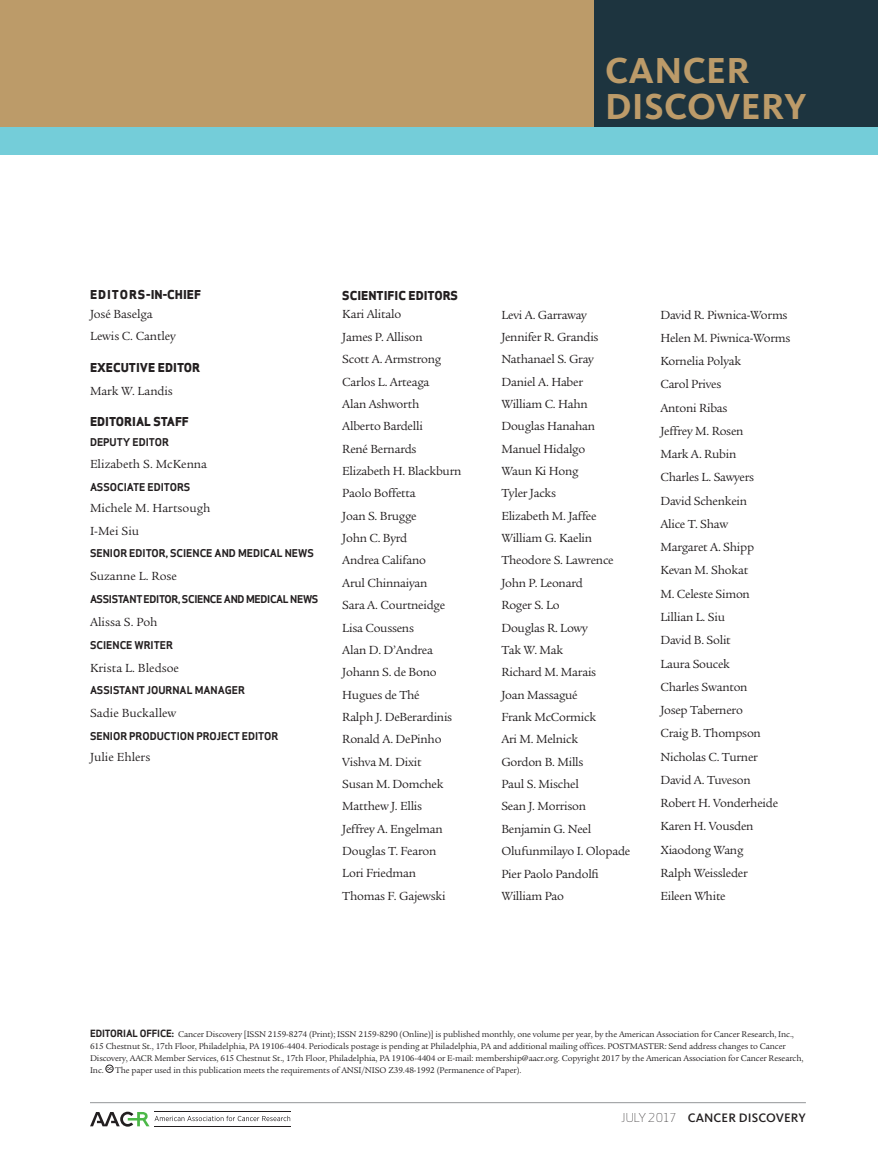
<style>
.page{position:relative;width:878px;height:1175px;background:#fff}
.page>*{position:absolute;margin:0;border:0;box-sizing:border-box;transform-origin:0 0}
.t1{font:700 37.5px/36px "Kievit OT";letter-spacing:.01em;color:#bc9b69}
.t2{font:12.75px/22.4px "Legacy Serif Std";letter-spacing:-.02em;color:#231f20}
.t3{font:12.75px/22.8px "Legacy Serif Std";color:#231f20}
.t4{font:500 12.75px "Kievit OT";letter-spacing:.01em;color:#231f20}
.t5{font:800 12px "Apex Sans";color:#231f20}
.t6{font:800 12px "Apex Sans";letter-spacing:.065em;color:#231f20}
.t7{font:700 10.5px "Apex Sans";color:#231f20}
.t8{font:700 10.5px "Apex Sans";letter-spacing:-.03em;color:#231f20}
.t9{font:9px/12px "Legacy Serif Std";letter-spacing:-.01em;color:#231f20}
.s1{font-family:"Apex Sans";font-weight:700;font-size:9.75px}
.s2{font-family:"Apex Sans";font-weight:300;font-size:12px}
</style>
<div class="page">
<div style="left:0;top:0;width:878px;height:128px;background:#bc9b69"></div>
<div style="left:594px;top:0;width:284px;height:128px;background:#1d343f"></div>
<div style="left:0;top:128px;width:878px;height:26px;background:#74cdd9"></div>
<svg style="left:90px;top:1111px;width:200px;height:15px"></svg>
<hr style="left:154px;top:1111px;width:136px;height:1px;background:#231f20">
<hr style="left:154px;top:1126px;width:136px;height:1px;background:#231f20">
<hr style="left:90px;top:1102px;width:715px;height:1px;background:#939598">
<svg style="left:106px;top:1064px;width:7px;height:8px"></svg>
<h1 class="t1" style="left:605px;top:52px;width:203px">CANCER<br>DISCOVERY</h1>
<p class="t6" style="left:90px;top:286px;width:112px">EDITORS-IN-CHIEF</p>
<p class="t2" style="left:90px;top:302px;width:87px;line-height:22.8px">José Baselga<br>Lewis C. Cantley</p>
<p class="t5" style="left:90px;top:359px;width:111px">EXECUTIVE EDITOR</p>
<p class="t2" style="left:90px;top:379px;width:84px">Mark W. Landis</p>
<p class="t5" style="left:90px;top:414px;width:15px">EDITORI</p>
<p class="t5" style="left:136px;top:414px;width:54px">AL STAFF</p>
<p class="t7" style="left:90px;top:435px;width:56px">DEPUTY EDITOR</p>
<p class="t3" style="left:90px;top:452px;width:119px">Elizabeth S. McKenna</p>
<p class="t7" style="left:90px;top:480px;width:27px">ASSOCIATE</p>
<p class="t7" style="left:147px;top:480px;width:14px">EDITOR</p>
<p class="t7" style="left:184px;top:480px;width:8px">S</p>
<p class="t3" style="left:90px;top:496px;width:122px">Michele M. Hartsough<br>I-Mei Siu</p>
<p class="t7" style="left:90px;top:547px;width:27px">SENIOR</p>
<p class="t7" style="left:129px;top:547px;width:14px">EDITOR</p>
<p class="t7" style="left:166px;top:547px;width:11px">, SCIE</p>
<p class="t7" style="left:192px;top:547px;width:62px">NCE AND MEDICAL</p>
<p class="t7" style="left:285px;top:547px;width:31px">NEWS</p>
<p class="t3" style="left:90px;top:565px;width:88px">Suzanne L. Rose</p>
<p class="t8" style="left:90px;top:592px;width:67px">ASSISTANT EDITOR</p>
<p class="t7" style="left:178px;top:592px;width:10px">, SCIE</p>
<p class="t7" style="left:203px;top:592px;width:58px">NCE AND MEDICAL</p>
<p class="t7" style="left:290px;top:592px;width:30px">NEWS</p>
<p class="t3" style="left:90px;top:610px;width:69px">Alissa S. Poh</p>
<p class="t7" style="left:90px;top:638px;width:7px">SCIE</p>
<p class="t7" style="left:112px;top:638px;width:30px">NCE WRITER</p>
<p class="t3" style="left:90px;top:656px;width:90px">Krista L. Bledsoe</p>
<p class="t7" style="left:90px;top:683px;width:69px">ASSISTANT JOUR</p>
<p class="t7" style="left:172px;top:683px;width:67px">NAL MANAGER</p>
<p class="t3" style="left:90px;top:702px;width:88px">Sadie Buckallew</p>
<p class="t7" style="left:90px;top:729px;width:27px">SENIOR</p>
<p class="t7" style="left:129px;top:729px;width:14px">PRODUCTIO</p>
<p class="t7" style="left:187px;top:729px;width:23px">N PROJECT</p>
<p class="t7" style="left:242px;top:729px;width:14px">EDITOR</p>
<p class="t3" style="left:90px;top:746px;width:62px">Julie Ehlers</p>
<p class="t5" style="left:342px;top:287px;width:117px">SCIENTIFIC EDITORS</p>
<p class="t2" style="left:342px;top:303px;width:121px">Kari Alitalo<br>James P. Allison<br>Scott A. Armstrong<br>Carlos L. Arteaga<br>Alan Ashworth<br>Alberto Bardelli<br>René Bernards<br>Elizabeth H. Blackburn<br>Paolo Boffetta<br>Joan S. Brugge<br>John C. Byrd<br>Andrea Califano<br>Arul Chinnaiyan<br>Sara A. Courtneidge<br>Lisa Coussens<br>Alan D. D’Andrea<br>Johann S. de Bono<br>Hugues de Thé<br>Ralph J. DeBerardinis<br>Ronald A. DePinho<br>Vishva M. Dixit<br>Susan M. Domchek<br>Matthew J. Ellis<br>Jeffrey A. Engelman<br>Douglas T. Fearon<br>Lori Friedman<br>Thomas F. Gajewski</p>
<p class="t2" style="left:501px;top:303px;width:130px">Levi A. Garraway<br>Jennifer R. Grandis<br>Nathanael S. Gray<br>Daniel A. Haber<br>William C. Hahn<br>Douglas Hanahan<br>Manuel Hidalgo<br>Waun Ki Hong<br>Tyler Jacks<br>Elizabeth M. Jaffee<br>William G. Kaelin<br>Theodore S. Lawrence<br>John P. Leonard<br>Roger S. Lo<br>Douglas R. Lowy<br>Tak W. Mak<br>Richard M. Marais<br>Joan Massagué<br>Frank McCormick<br>Ari M. Melnick<br>Gordon B. Mills<br>Paul S. Mischel<br>Sean J. Morrison<br>Benjamin G. Neel<br>Olufunmilayo I. Olopade<br>Pier Paolo Pandolfi<br>William Pao</p>
<p class="t2" style="left:660px;top:303px;width:132px;line-height:23.2px">David R. Piwnica-Worms<br>Helen M. Piwnica-Worms<br>Kornelia Polyak<br>Carol Prives<br>Antoni Ribas<br>Jeffrey M. Rosen<br>Mark A. Rubin<br>Charles L. Sawyers<br>David Schenkein<br>Alice T. Shaw<br>Margaret A. Shipp<br>Kevan M. Shokat<br>M. Celeste Simon<br>Lillian L. Siu<br>David B. Solit<br>Laura Soucek<br>Charles Swanton<br>Josep Tabernero<br>Craig B. Thompson<br>Nicholas C. Turner<br>David A. Tuveson<br>Robert H. Vonderheide<br>Karen H. Vousden<br>Xiaodong Wang<br>Ralph Weissleder<br>Eileen White</p>
<p class="t9" style="left:90px;top:1027px;width:714px"><span class="s1">EDITORIAL OFFICE:</span> Cancer Discovery [ISSN 2159-8274 (Print); ISSN 2159-8290 (Online)] is published monthly, one volume per year, by the American Association for Cancer Research, Inc., 615 Chestnut St., 17th Floor, Philadelphia, PA 19106-4404. Periodicals postage is pending at Philadelphia, PA and additional mailing offices. POSTMASTER: Send address changes to Cancer Discovery, AACR Member Services, 615 Chestnut St., 17th Floor, Philadelphia, PA 19106-4404 or E-mail: membership@aacr.org. Copyright 2017 by the American Association for Cancer Research, Inc.</p>
<p class="t9" style="left:115px;top:1063px;width:408px">The paper used in this publication meets the requirements of ANSI/NISO Z39.48-1992 (Permanence of Paper).</p>
<p class="t4" style="left:621px;top:1109px;width:186px"><span class="s2">JUly 2017</span> CANCER DISCOVERY</p>
</div>
